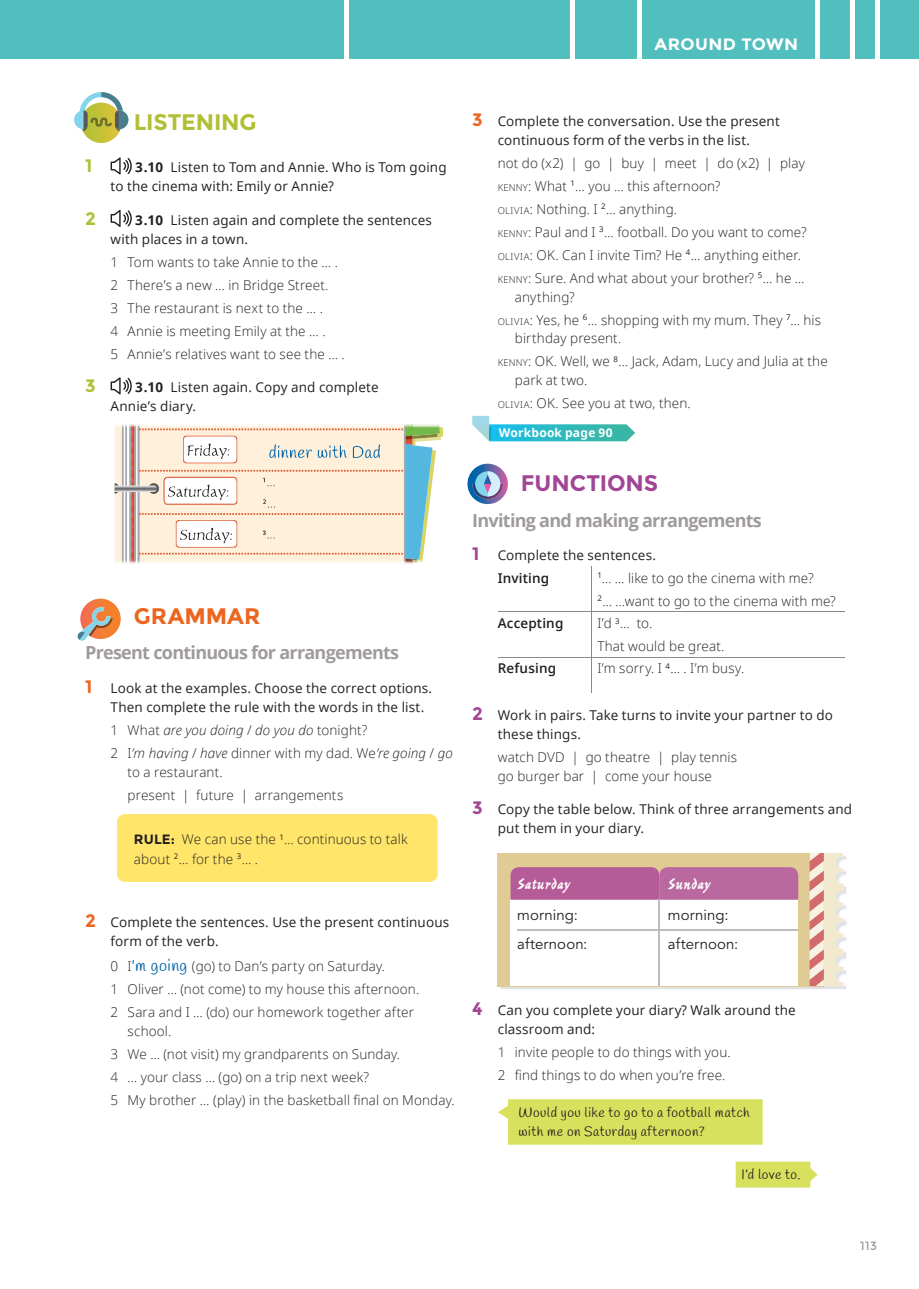
<style>
.page{position:relative;width:919px;height:1289px;background:#fff}
.page>*{position:absolute;margin:0;border:0;box-sizing:border-box;transform-origin:0 0}
.t1{font:700 22.5px "Montserrat";letter-spacing:-.005em;color:#b0c036}
.t2{font:700 22.5px "Montserrat";letter-spacing:-.005em;color:#a14595}
.t3{font:700 22.5px "Montserrat";color:#ec6620}
.t4{font:700 18px "Open Sans";letter-spacing:-.04em;color:#a09b9b}
.t5{font:700 18px "Montserrat";color:#b0c036}
.t6{font:700 18px "Montserrat";color:#ec6620}
.t7{font:700 18px "Montserrat";color:#a14595}
.t8{font:16.5px "Ashley Script MT Std";letter-spacing:-.005em;color:#fff}
.t9{font:700 16.5px "Montserrat";letter-spacing:.025em;color:#fff;scale:1.04 1}
.t10{font:15px "Avenir LT Std";letter-spacing:.005em;color:#231f20}
.t11{font:300 13.5px/23px "Open Sans";letter-spacing:.01em;color:#231f20}
.t12{font:13.5px/18.8px "Open Sans";letter-spacing:.01em;color:#231f20}
.t13{font:italic 300 13.5px/23px "Open Sans";letter-spacing:.005em;color:#231f20}
.t14{font:13.5px/19.5px "Handlee";letter-spacing:.035em;color:#231f20}
.t15{font:600 13.5px "Open Sans";letter-spacing:.01em;color:#231f20}
.t16{font:700 12px "Open Sans";letter-spacing:.015em;color:#fff}
.t17{font:12px "Montserrat";color:#a09b9b}
.s1{font-weight:700}
.s2{font-style:normal}
.s3{font-family:"Montserrat";font-weight:700}
.s4{font-family:"Montserrat";font-weight:700;font-size:18px;color:#ec6620}
.s5{font-family:"Handlee";font-weight:400;font-size:16.5px;color:#0063a7}
.s6{font-size:9.45px}
.s7{font-style:inherit}
.s8{font-family:"Montserrat";font-weight:700;font-size:18px;color:#a14595}
</style>
<div class="page">
<svg style="left:467px;top:463px;width:41px;height:41px"></svg>
<div style="left:497px;top:853px;width:326px;height:133px;background:#dfcb93"></div>
<div style="left:510px;top:899px;width:288px;height:87px;background:#fff"></div>
<svg style="left:510px;top:867px;width:288px;height:32px;background:#b7639b"></svg>
<hr style="left:658px;top:899px;width:2px;height:29px;background:#bcbdc0">
<hr style="left:658px;top:930px;width:2px;height:56px;background:#bcbdc0">
<hr style="left:517px;top:928px;width:142px;height:2px;background:#bcbdc0">
<hr style="left:659px;top:928px;width:139px;height:2px;background:#bcbdc0">
<svg style="left:809px;top:853px;width:34px;height:133px;background:#eacebf"></svg>
<svg style="left:111px;top:157px;width:21px;height:18px"></svg>
<svg style="left:111px;top:210px;width:21px;height:17px"></svg>
<svg style="left:111px;top:377px;width:21px;height:17px"></svg>
<svg style="left:472px;top:416px;width:163px;height:25px"></svg>
<hr style="left:591px;top:566px;width:1px;height:45px;background:#8c8989">
<hr style="left:497px;top:611px;width:94px;height:1px;background:#8c8989">
<hr style="left:591px;top:611px;width:253px;height:1px;background:#8c8989">
<hr style="left:591px;top:612px;width:1px;height:45px;background:#8c8989">
<hr style="left:497px;top:657px;width:94px;height:1px;background:#8c8989">
<hr style="left:591px;top:657px;width:253px;height:1px;background:#8c8989">
<hr style="left:591px;top:657px;width:1px;height:35px;background:#8c8989">
<div style="left:498px;top:1099px;width:264px;height:45px;background:#d8e15e"></div>
<svg style="left:735px;top:1161px;width:82px;height:26px;background:#dbe36c"></svg>
<div style="left:117px;top:814px;width:321px;height:68px;background:#ffe569"></div>
<div style="left:0;top:0;width:918px;height:59px;background:#50bfbe"></div>
<div style="left:850px;top:0;width:5px;height:59px;background:#fff"></div>
<div style="left:637px;top:0;width:5px;height:59px;background:#fff"></div>
<hr style="left:815px;top:0;width:4px;height:59px;background:#fff">
<hr style="left:570px;top:0;width:4px;height:59px;background:#fff">
<div style="left:344px;top:0;width:5px;height:59px;background:#fff"></div>
<hr style="left:875px;top:0;width:4px;height:59px;background:#fff">
<svg style="left:74px;top:92px;width:54px;height:51px"></svg>
<svg style="left:78px;top:598px;width:43px;height:43px"></svg>
<svg style="left:412px;top:424px;width:31px;height:139px"></svg>
<img style="left:115px;top:424px;width:297px;height:140px">
<p class="t9" style="left:654px;top:34px;width:140px">AROUND TOWN</p>
<h1 class="t1" style="left:134px;top:109px;width:124px">LISTENING</h1>
<h2 class="t5" style="left:85px;top:155px;width:9px">1</h2>
<p class="t12" style="left:111px;top:158px;width:337px;text-indent:25px"><span class="s1">3.10</span> Listen to Tom and Annie. Who is Tom going to the cinema with: Emily or Annie?</p>
<h2 class="t5" style="left:85px;top:208px;width:12px">2</h2>
<p class="t12" style="left:111px;top:210px;width:323px;text-indent:25px"><span class="s1">3.10</span> Listen again and complete the sentences with places in a town.</p>
<p class="t11" style="left:111px;top:250px;width:236px">1 Tom wants to take Annie to the … .<br>2 There’s a new … in Bridge Street.<br>3 The restaurant is next to the … .<br>4 Annie is meeting Emily at the … .<br>5 Annie’s relatives want to see the … .</p>
<h2 class="t5" style="left:85px;top:375px;width:12px">3</h2>
<p class="t12" style="left:111px;top:377px;width:269px;text-indent:25px"><span class="s1">3.10</span> Listen again. Copy and complete<br>Annie’s diary.</p>
<h1 class="t3" style="left:134px;top:602px;width:128px">GRAMMAR</h1>
<h2 class="t4" style="left:85px;top:640px;width:315px">Present continuous for arrangements</h2>
<h2 class="t6" style="left:85px;top:676px;width:9px">1</h2>
<p class="t12" style="left:111px;top:678px;width:323px">Look at the examples. Choose the correct options.<br>Then complete the rule with the words in the list.</p>
<p class="t13" style="left:111px;top:718px;width:343px"><span class="s2">1 What</span> are you doing <span class="s2">/</span> do you do <span class="s2">tonight?<br>2 I</span>’m having <span class="s2">/</span> have <span class="s2">dinner with my dad. We</span>’re going <span class="s2">/</span> go</p>
<p class="t11" style="left:128px;top:759px;width:217px">to a restaurant.<br>present | future | arrangements</p>
<p class="t11" style="left:134px;top:829px;width:275px;line-height:19.5px"><span class="s3">RULE:</span> We can use the <sup>1</sup>… continuous to talk about <sup>2</sup>… for the <sup>3</sup>… .</p>
<p class="t12" style="left:111px;top:912px;width:340px;text-indent:-26px"><span class="s4">2</span> Complete the sentences. Use the present continuous form of the verb.</p>
<p class="t11" style="left:111px;top:954px;width:310px">0 I<span class="s5">'m going</span> (go) to Dan’s party on Saturday.<br>1 Oliver … (not come) to my house this afternoon.<br>2 Sara and I … (do) our homework together after</p>
<p class="t11" style="left:111px;top:1019px;width:345px;text-indent:17px">school.<br>3 We … (not visit) my grandparents on Sunday.<br>4 … your class … (go) on a trip next week?<br>5 My brother … (play) in the basketball final on Monday.</p>
<p class="t12" style="left:472px;top:111px;width:309px;text-align:center"><span class="s4">3</span> Complete the conversation. Use the present continuous form of the verbs in the list.</p>
<p class="t11" style="left:497px;top:151px;width:310px">not do (x2) | go | buy | meet | do (x2) | play <span class="s6">KENNY</span><span class="s7">:</span> What <sup>1</sup>… you … this afternoon?<br><span class="s6">OLIVIA</span>: Nothing. I <sup>2</sup>… anything.<br><span class="s6">KENNY</span><span class="s7">:</span> Paul and I <sup>3</sup>… football. Do you want to come?<br><span class="s6">OLIVIA</span>: OK. Can I invite Tim? He <sup>4</sup>… anything either.<br><span class="s6">KENNY</span><span class="s7">:</span> Sure. And what about your brother? <sup>5</sup>… he …</p>
<p class="t11" style="left:497px;top:285px;width:325px;text-indent:17px">anything?<br><span class="s6">OLIVIA</span>: Yes, he <sup>6</sup>… shopping with my mum. They <sup>7</sup>… his</p>
<p class="t11" style="left:497px;top:326px;width:331px;text-indent:17px">birthday present.<br><span class="s6">KENNY</span><span class="s7">:</span> OK. Well, we <sup>8</sup>… Jack, Adam, Lucy and Julia at the</p>
<p class="t11" style="left:497px;top:368px;width:194px;text-indent:17px">park at two.<br><span class="s6">OLIVIA</span>: OK. See you at two, then.</p>
<p class="t16" style="left:499px;top:423px;width:115px">Workbook page 90</p>
<h1 class="t2" style="left:521px;top:469px;width:139px">FUNCTIONS</h1>
<h2 class="t4" style="left:472px;top:507px;width:291px">Inviting and making arrangements</h2>
<h2 class="t7" style="left:472px;top:543px;width:9px">1</h2>
<p class="t12" style="left:497px;top:546px;width:160px">Complete the sentences.</p>
<p class="t15" style="left:497px;top:568px;width:53px">Inviting</p>
<p class="t11" style="left:597px;top:566px;width:240px"><sup>1</sup>… … like to go the cinema with me?<br><sup>2</sup>… …want to go to the cinema with me?</p>
<p class="t15" style="left:497px;top:614px;width:67px">Accepting</p>
<p class="t11" style="left:597px;top:611px;width:128px">I’d <sup>3</sup>… to.<br>That would be great.</p>
<p class="t15" style="left:497px;top:659px;width:60px">Refusing</p>
<p class="t11" style="left:597px;top:656px;width:148px">I’m sorry. I <sup>4</sup>… . I’m busy.</p>
<p class="t12" style="left:497px;top:705px;width:336px;text-indent:-26px"><span class="s8">2</span> Work in pairs. Take turns to invite your partner to do these things.</p>
<p class="t11" style="left:497px;top:747px;width:241px;line-height:18.8px">watch DVD | go theatre | play tennis go burger bar | come your house</p>
<p class="t12" style="left:497px;top:799px;width:356px;text-indent:-26px"><span class="s8">3</span> Copy the table below. Think of three arrangements and put them in your diary.</p>
<p class="t8" style="left:517px;top:874px;width:55px">Saturday</p>
<p class="t8" style="left:668px;top:874px;width:44px">Sunday</p>
<p class="t10" style="left:517px;top:905px;width:62px">morning:</p>
<p class="t10" style="left:668px;top:905px;width:62px">morning:</p>
<p class="t10" style="left:517px;top:935px;width:72px">afternoon:</p>
<p class="t10" style="left:668px;top:935px;width:72px">afternoon:</p>
<p class="t12" style="left:497px;top:1000px;width:299px;text-indent:-26px"><span class="s8">4</span> Can you complete your diary? Walk around the classroom and:</p>
<p class="t11" style="left:497px;top:1040px;width:234px">1 invite people to do things with you.<br>2 find things to do when you’re free.</p>
<p class="t14" style="left:518px;top:1103px;width:233px">Would you like to go to a football match with me on Saturday afternoon?</p>
<p class="t14" style="left:741px;top:1165px;width:61px">I’d love to.</p>
<p class="t17" style="left:860px;top:1238px;width:18px">113</p>
</div>
